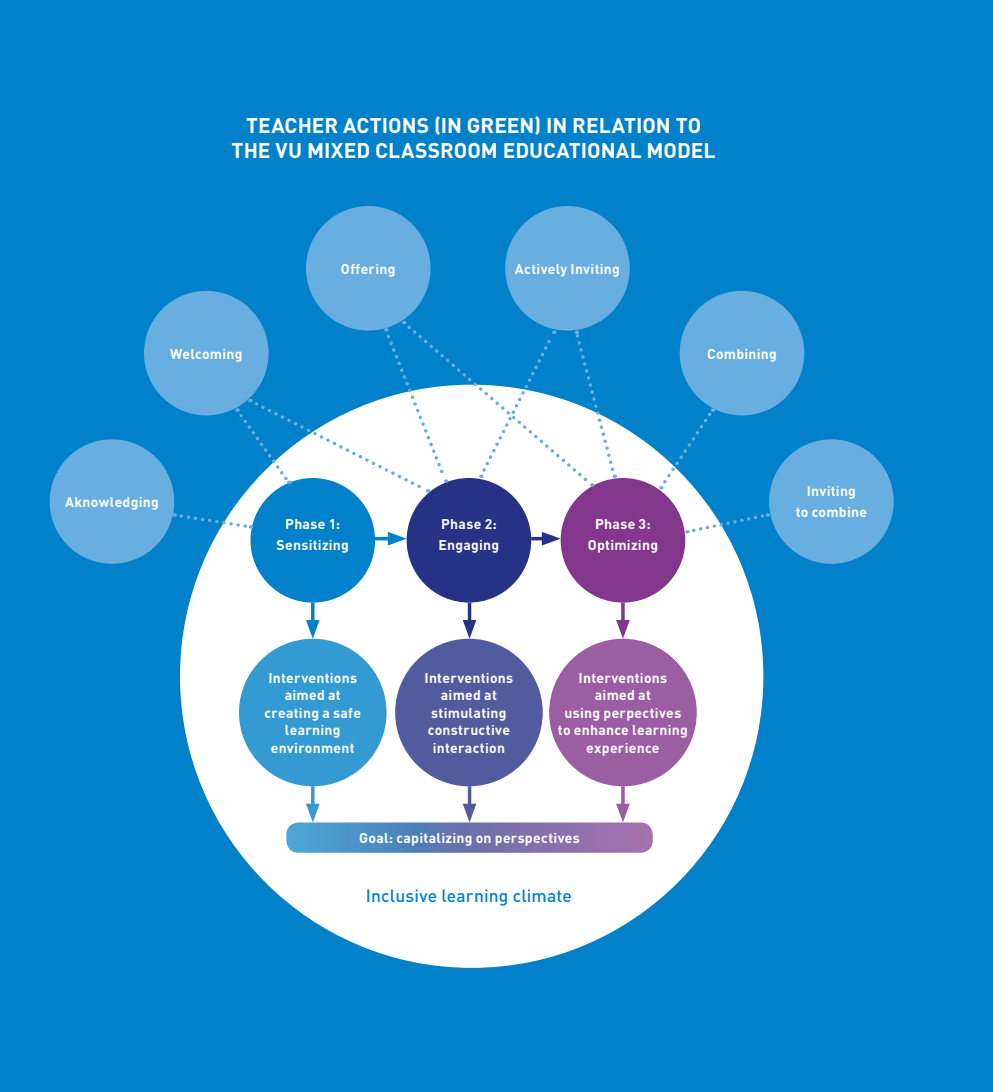
<style>
.page{position:relative;width:993px;height:1092px;background:#fff}
.page>*{position:absolute;margin:0;border:0;box-sizing:border-box;transform-origin:0 0}
.t1{font:700 21px/24.5px "DIN Pro";color:#fff;text-align:center}
.t2{font:500 17.5px "DIN Pro";letter-spacing:.005em;color:#0081c9}
.t3{font:700 14px/17.5px "DIN Pro";letter-spacing:.015em;color:#fff;text-align:center}
</style>
<div class="page">
<div style="left:0;top:0;width:992px;height:1091px;background:#0081c9"></div>
<div style="left:180px;top:384px;width:583px;height:583px;background:#fff;border-radius:50%"></div>
<div style="left:250px;top:478px;width:125px;height:124px;background:#0081c9;border-radius:50%"></div>
<div style="left:406px;top:478px;width:125px;height:124px;background:#263286;border-radius:50%"></div>
<div style="left:560px;top:478px;width:125px;height:124px;background:#82368c;border-radius:50%"></div>
<div style="left:239px;top:638px;width:147px;height:148px;background:#339ad3;border-radius:50%"></div>
<div style="left:395px;top:638px;width:147px;height:148px;background:#515b9e;border-radius:50%"></div>
<div style="left:549px;top:638px;width:147px;height:148px;background:#9b5ea3;border-radius:50%"></div>
<hr style="left:311px;top:602px;width:3px;height:24px;background:#0081c9">
<svg style="left:306px;top:620px;width:13px;height:18px"></svg>
<hr style="left:311px;top:786px;width:3px;height:24px;background:#0081c9">
<svg style="left:306px;top:803px;width:13px;height:19px"></svg>
<svg style="left:467px;top:602px;width:4px;height:18px"></svg>
<svg style="left:462px;top:620px;width:14px;height:18px"></svg>
<svg style="left:467px;top:786px;width:4px;height:17px"></svg>
<svg style="left:462px;top:803px;width:14px;height:19px"></svg>
<hr style="left:621px;top:602px;width:3px;height:24px;background:#82368c">
<svg style="left:616px;top:620px;width:13px;height:18px"></svg>
<hr style="left:621px;top:786px;width:3px;height:24px;background:#82368c">
<svg style="left:616px;top:803px;width:13px;height:19px"></svg>
<hr style="left:373px;top:537px;width:21px;height:3px;background:#0081c9">
<svg style="left:388px;top:532px;width:18px;height:13px"></svg>
<hr style="left:531px;top:537px;width:17px;height:3px;background:#263286">
<svg style="left:541px;top:532px;width:19px;height:13px"></svg>
<svg style="left:286px;top:822px;width:366px;height:30px"></svg>
<div style="left:50px;top:439px;width:124px;height:125px;background:#68aee1;border-radius:50%"></div>
<div style="left:144px;top:291px;width:124px;height:124px;background:#68aee1;border-radius:50%"></div>
<div style="left:306px;top:206px;width:124px;height:124px;background:#68aee1;border-radius:50%"></div>
<div style="left:505px;top:206px;width:124px;height:124px;background:#68aee1;border-radius:50%"></div>
<div style="left:679px;top:291px;width:125px;height:124px;background:#68aee1;border-radius:50%"></div>
<div style="left:768px;top:439px;width:125px;height:125px;background:#68aee1;border-radius:50%"></div>
<svg style="left:174px;top:512px;width:77px;height:18px"></svg>
<svg style="left:236px;top:321px;width:380px;height:173px"></svg>
<svg style="left:659px;top:408px;width:56px;height:81px"></svg>
<svg style="left:686px;top:511px;width:82px;height:23px"></svg>
<h1 class="t1" style="left:231px;top:111px;width:485px">TEACHER ACTIONS (IN GREEN) IN RELATION TO<br>THE VU MIXED CLASSROOM EDUCATIONAL MODEL</h1>
<p class="t3" style="left:170px;top:343px;width:74px">Welcoming</p>
<p class="t3" style="left:341px;top:258px;width:56px">Offering</p>
<p class="t3" style="left:515px;top:258px;width:106px">Actively Inviting</p>
<p class="t3" style="left:706px;top:343px;width:71px">Combining</p>
<p class="t3" style="left:65px;top:491px;width:95px">Aknowledging</p>
<p class="t3" style="left:276px;top:512px;width:74px;line-height:21px">Phase 1:<br>Sensitizing</p>
<p class="t3" style="left:438px;top:512px;width:62px;line-height:21px;text-align:left">Phase 2:<br>Engaging</p>
<p class="t3" style="left:587px;top:512px;width:72px;line-height:21px">Phase 3:<br>Optimizing</p>
<p class="t3" style="left:264px;top:667px;width:98px">Interventions aimed at creating a safe learning environment</p>
<p class="t3" style="left:424px;top:667px;width:90px">Interventions aimed at stimulating constructive interaction</p>
<p class="t3" style="left:557px;top:667px;width:131px">Interventions aimed at<br>using perpectives to enhance learning experience</p>
<p class="t3" style="left:359px;top:827px;width:222px">Goal: capitalizing on perspectives</p>
<p class="t2" style="left:366px;top:881px;width:207px">Inclusive learning climate</p>
<p class="t3" style="left:795px;top:479px;width:73px;line-height:21px">Inviting<br>to combine</p>
</div>
